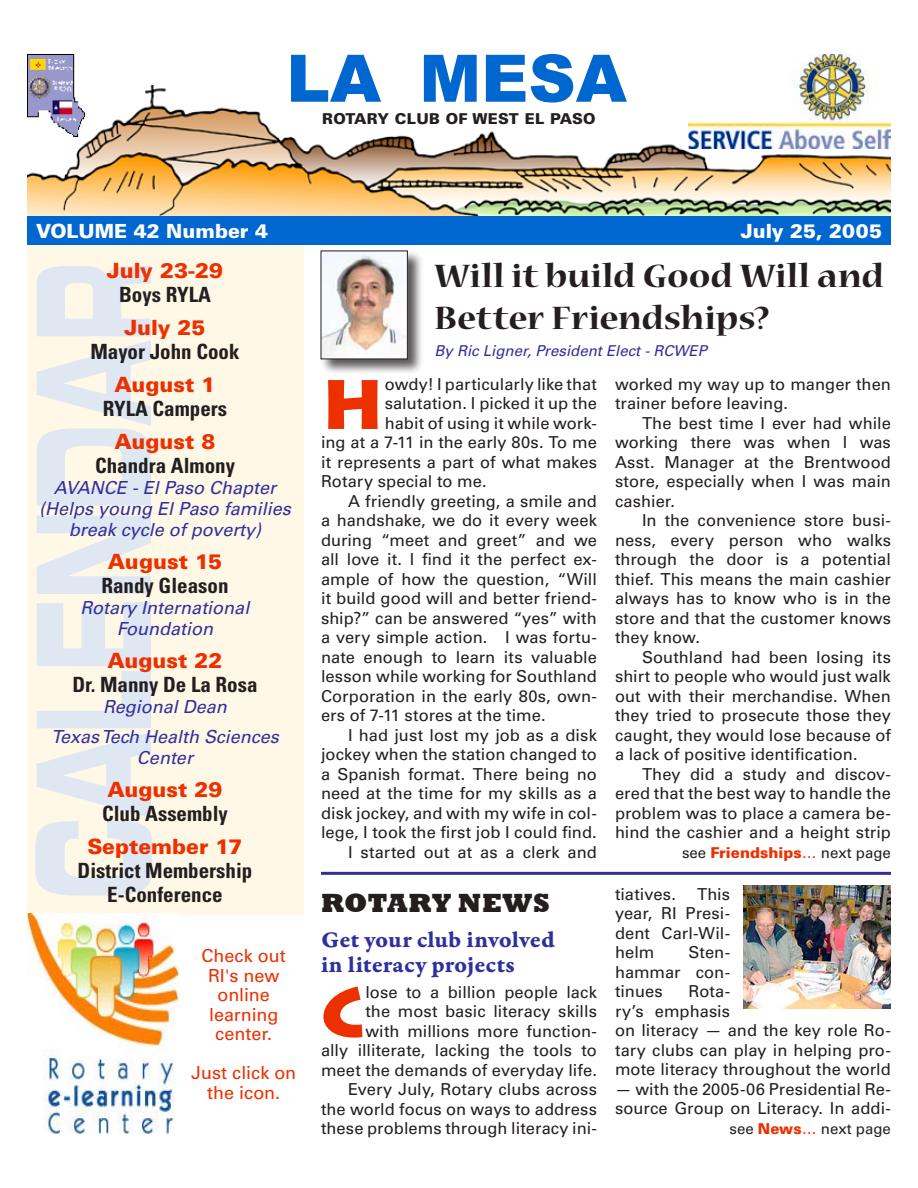
<style>
.page{position:relative;width:918px;height:1188px;background:#fff}
.page>*{position:absolute;margin:0;border:0;box-sizing:border-box;transform-origin:0 0}
.t1{font:900 68.85px "Lithos Pro";color:#ed3000}
.t2{font:700 36px/42px "Nueva Std";color:#241e1f;scale:1.07 1}
.t3{font:800 27px "Rockwell";letter-spacing:.01em;color:#241e1f}
.t4{font:24px/25.5px "Garamond Premr Pro Bd Capt";color:#30309d}
.t5{font:700 condensed 21px/24px "Univers LT Std";color:#231f20;text-align:center}
.t6{font:900 21px "Univers LT Std";color:#ed3000}
.t7{font:900 19.5px "Univers LT Std";color:#fff}
.t8{font:italic 18px/21px "Univers LT Std";color:#30309d;text-align:center}
.t9{font:18px/19.5px "Univers LT Std";color:#ed3000;text-align:center}
.t10{font:16.5px/19.5px "Univers LT Std";color:#241e1f;text-align:justify}
.t11{font:15px "Univers LT Std";color:#241e1f}
.t12{font:italic 15px "Univers LT Std";color:#30309d}
.t13{font:900 15px "Univers LT Std";letter-spacing:.02em;color:#231f20}
.s1{font-weight:900;color:#ed3000}
.s2{color:#ed3000}
</style>
<div class="page">
<img style="left:27px;top:86px;width:864px;height:130px">
<svg style="left:291px;top:54px;width:336px;height:49px"></svg>
<img style="left:27px;top:54px;width:58px;height:82px">
<img style="left:688px;top:54px;width:203px;height:94px">
<img style="left:744px;top:885px;width:147px;height:123px">
<div style="left:27px;top:245px;width:277px;height:670px;background:#fff8e7"></div>
<svg style="left:35px;top:266px;width:117px;height:630px;fill:#dee7f2"></svg>
<div style="left:27px;top:217px;width:864px;height:28px;background:#0066d0"></div>
<div style="left:319px;top:249px;width:106px;height:128px;background:#231f20;opacity:.75"></div>
<img style="left:323px;top:253px;width:83px;height:104px">
<hr style="left:321px;top:872px;width:570px;height:3px;background:#30309d">
<img style="left:27px;top:914px;width:151px;height:220px">
<p class="t13" style="left:322px;top:110px;width:275px">ROTARY CLUB OF WEST EL PASO</p>
<p class="t7" style="left:36px;top:219px;width:234px">VOLUME 42 Number 4</p>
<p class="t7" style="left:741px;top:219px;width:143px">July 25, 2005</p>
<p class="t6" style="left:107px;top:257px;width:118px">July 23-29</p>
<p class="t5" style="left:119px;top:282px;width:93px">Boys RYLA</p>
<p class="t6" style="left:124px;top:314px;width:83px">July 25</p>
<p class="t5" style="left:90px;top:339px;width:151px">Mayor John Cook</p>
<p class="t6" style="left:114px;top:371px;width:103px">August 1</p>
<p class="t5" style="left:103px;top:396px;width:126px">RYLA Campers</p>
<p class="t6" style="left:114px;top:428px;width:103px">August 8</p>
<p class="t5" style="left:95px;top:453px;width:141px">Chandra Almony</p>
<p class="t8" style="left:39px;top:477px;width:253px">AVANCE - El Paso Chapter (Helps young El Paso families break cycle of poverty)</p>
<p class="t6" style="left:108px;top:548px;width:116px">August 15</p>
<p class="t5" style="left:101px;top:573px;width:129px">Randy Gleason</p>
<p class="t8" style="left:81px;top:597px;width:170px">Rotary International<br>Foundation</p>
<p class="t6" style="left:107px;top:647px;width:117px">August 22</p>
<p class="t5" style="left:72px;top:672px;width:187px">Dr. Manny De La Rosa</p>
<p class="t8" style="left:51px;top:692px;width:229px;line-height:30px">Regional Dean<br>Texas Tech Health Sciences</p>
<p class="t8" style="left:137px;top:747px;width:58px">Center</p>
<p class="t6" style="left:107px;top:776px;width:117px">August 29</p>
<p class="t5" style="left:102px;top:801px;width:127px">Club Assembly</p>
<p class="t6" style="left:88px;top:833px;width:156px">September 17</p>
<p class="t5" style="left:78px;top:858px;width:176px">District Membership<br>E-Conference</p>
<p class="t9" style="left:202px;top:946px;width:86px">Check out<br>RI's new online learning center.</p>
<p class="t9" style="left:191px;top:1063px;width:107px">Just click on the icon.</p>
<h2 class="t2" style="left:435px;top:257px;width:421px">Will it build Good Will and<br>Better Friendships?</h2>
<p class="t12" style="left:435px;top:342px;width:274px">By Ric Ligner, President Elect - RCWEP</p>
<p class="t10" style="left:615px;top:374px;width:277px">worked my way up to manger then trainer before leaving.</p>
<p class="t10" style="left:615px;top:413px;width:277px;text-indent:27px">The best time I ever had while working there was when I was Asst. Manager at the Brentwood store, especially when I was main cashier.</p>
<p class="t10" style="left:615px;top:511px;width:278px;text-indent:27px">In the convenience store busi&shy;ness, every person who walks through the door is a potential thief. This means the main cashier always has to know who is in the store and that the customer knows they know.</p>
<p class="t10" style="left:615px;top:647px;width:277px;text-indent:27px">Southland had been losing its shirt to people who would just walk out with their merchandise. When they tried to prosecute those they caught, they would lose because of a lack of positive identification.</p>
<p class="t10" style="left:615px;top:764px;width:278px;text-indent:27px">They did a study and discov&shy;ered that the best way to handle the problem was to place a camera be&shy;hind the cashier and a height strip</p>
<h1 class="t1" style="left:321px;top:362px;width:65px">H</h1>
<p class="t10" style="left:385px;top:374px;width:214px">owdy! I particularly like that</p>
<p class="t10" style="left:385px;top:394px;width:214px">salutation. I picked it up the</p>
<p class="t10" style="left:385px;top:413px;width:214px">habit of using it while work-</p>
<p class="t10" style="left:321px;top:433px;width:277px">ing at a 7-11 in the early 80s. To me</p>
<p class="t10" style="left:321px;top:452px;width:277px">it represents a part of what makes</p>
<p class="t10" style="left:321px;top:472px;width:167px">Rotary special to me.</p>
<p class="t10" style="left:348px;top:491px;width:250px">A friendly greeting, a smile and</p>
<p class="t10" style="left:321px;top:511px;width:277px">a handshake, we do it every week</p>
<p class="t10" style="left:321px;top:530px;width:277px">during “meet and greet” and we</p>
<p class="t10" style="left:321px;top:550px;width:278px">all love it. I find it the perfect ex-</p>
<p class="t10" style="left:321px;top:569px;width:278px">ample of how the question, “Will</p>
<p class="t10" style="left:321px;top:589px;width:278px">it build good will and better friend-</p>
<p class="t10" style="left:321px;top:608px;width:277px">ship?” can be answered “yes” with</p>
<p class="t10" style="left:321px;top:628px;width:278px">a very simple action. I was fortu-</p>
<p class="t10" style="left:321px;top:647px;width:277px">nate enough to learn its valuable</p>
<p class="t10" style="left:321px;top:667px;width:277px">lesson while working for Southland</p>
<p class="t10" style="left:321px;top:686px;width:278px">Corporation in the early 80s, own-</p>
<p class="t10" style="left:321px;top:706px;width:226px">ers of 7-11 stores at the time.</p>
<p class="t10" style="left:348px;top:725px;width:250px">I had just lost my job as a disk</p>
<p class="t10" style="left:321px;top:745px;width:277px">jockey when the station changed to</p>
<p class="t10" style="left:321px;top:764px;width:277px">a Spanish format. There being no</p>
<p class="t10" style="left:321px;top:784px;width:277px">need at the time for my skills as a</p>
<p class="t10" style="left:321px;top:803px;width:278px">disk jockey, and with my wife in col-</p>
<p class="t10" style="left:321px;top:823px;width:277px">lege, I took the first job I could find.</p>
<p class="t10" style="left:348px;top:842px;width:250px">I started out at as a clerk and</p>
<p class="t11" style="left:682px;top:844px;width:210px">see <span class="s1">Friendships</span><span class="s2">…</span> next page</p>
<h3 class="t3" style="left:321px;top:887px;width:230px">ROTARY NEWS</h3>
<h3 class="t4" style="left:321px;top:927px;width:235px">Get your club involved in literacy projects</h3>
<h1 class="t1" style="left:321px;top:970px;width:46px">C</h1>
<p class="t10" style="left:321px;top:982px;width:278px;text-align:right">lose to a billion people lack<br>the most basic literacy skills<br>with millions more function-<br>ally illiterate, lacking the tools to meet the demands of everyday life.<br>Every July, Rotary clubs across the world focus on ways to address these problems through literacy ini-</p>
<p class="t10" style="left:615px;top:884px;width:117px;text-indent:82px">This year, RI Presi&shy;dent Carl-Wil&shy;helm</p>
<p class="t10" style="left:615px;top:884px;width:62px">tiatives.</p>
<p class="t10" style="left:615px;top:943px;width:117px;text-indent:73px">Sten&shy;hammar con&shy;tinues</p>
<p class="t10" style="left:615px;top:982px;width:277px;text-align:left;text-indent:73px">Rota-<br>ry’s emphasis<br>on literacy — and the key role Ro&shy;tary clubs can play in helping pro&shy;mote literacy throughout the world</p>
<p class="t10" style="left:615px;top:1079px;width:278px">— with the 2005-06 Presidential Re&shy;source Group on Literacy. In addi-</p>
<p class="t11" style="left:730px;top:1120px;width:163px">see <span class="s1">News</span><span class="s2">…</span> next page</p>
</div>
